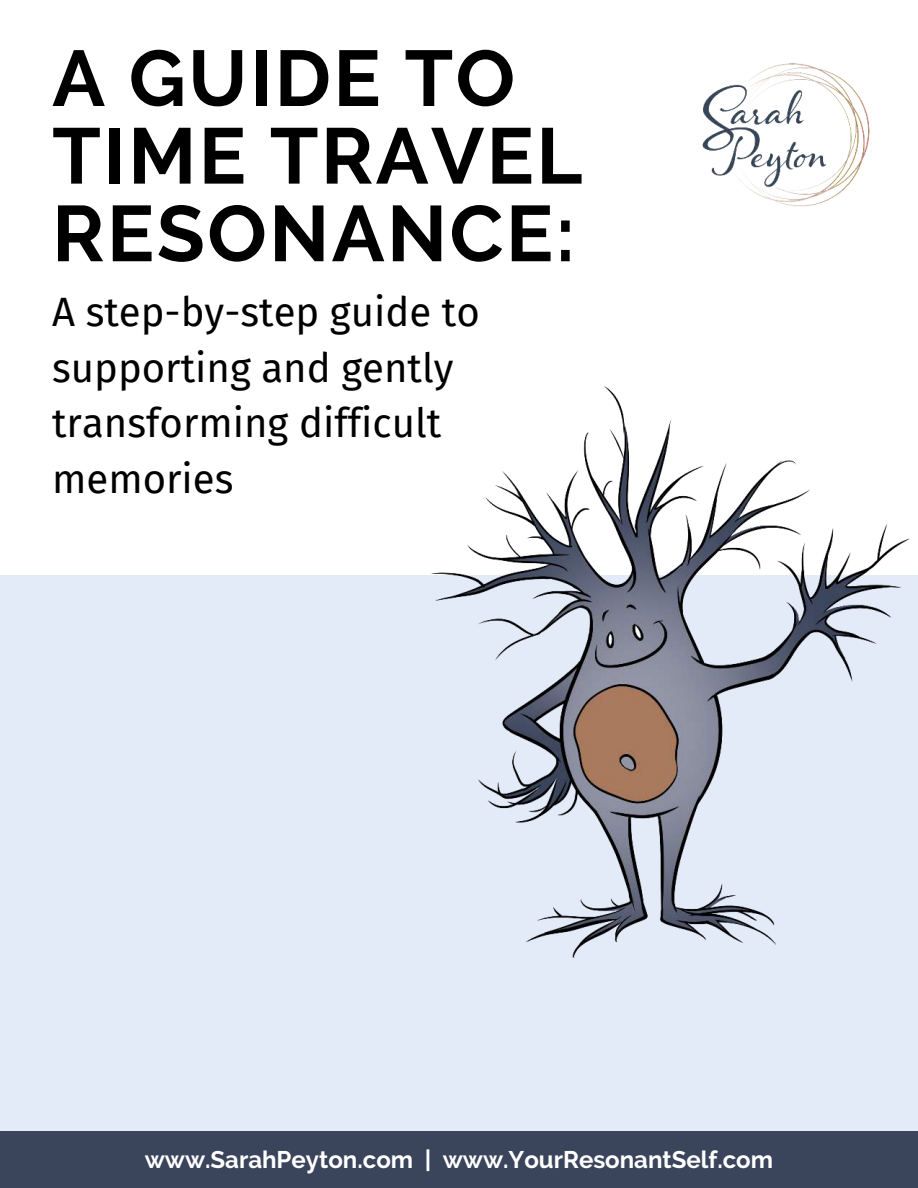
<style>
.page{position:relative;width:918px;height:1188px;background:#fff}
.page>*{position:absolute;margin:0;border:0;box-sizing:border-box;transform-origin:0 0}
.t1{font:700 78.75px/77.7px "Raleway";letter-spacing:.03em;color:#000}
.t2{font:40.05px/55.7px "Fira Sans";color:#000}
.t3{font:700 24px "Raleway";color:#fff}
</style>
<div class="page">
<div style="left:0;top:575px;width:918px;height:557px;background:#e3eaf8"></div>
<img style="left:702px;top:63px;width:168px;height:144px">
<div style="left:0;top:1131px;width:918px;height:57px;background:#3a445b"></div>
<img style="left:431px;top:386px;width:479px;height:572px">
<h1 class="t1" style="left:52px;top:40px;width:532px">A GUIDE TO<br>TIME TRAVEL<br>RESONANCE:</h1>
<p class="t2" style="left:52px;top:283px;width:429px">A step-by-step guide to supporting and gently transforming difficult memories</p>
<p class="t3" style="left:145px;top:1146px;width:630px">www.SarahPeyton.com | www.YourResonantSelf.com</p>
</div>
